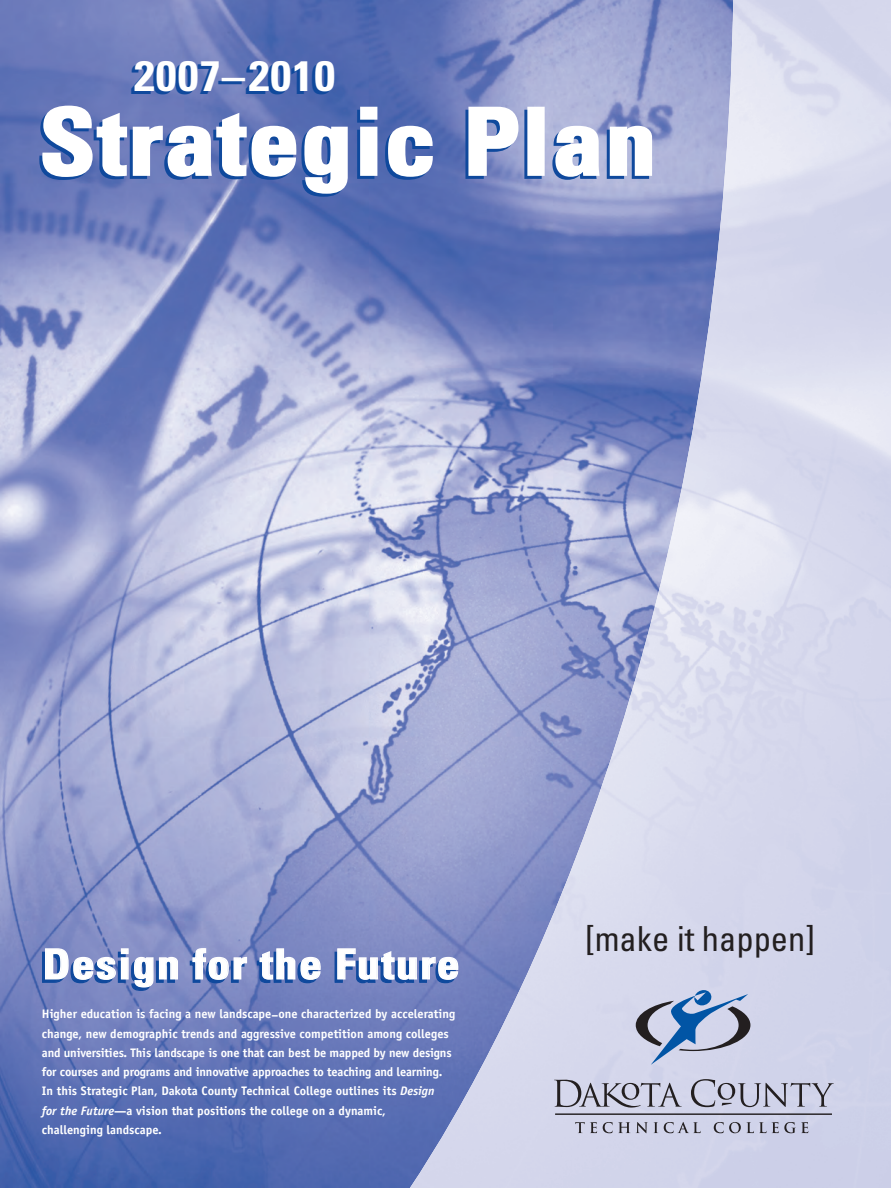
<style>
.page{position:relative;width:891px;height:1188px;background:#fff}
.page>*{position:absolute;margin:0;border:0;box-sizing:border-box;transform-origin:0 0}
.t1{font:700 condensed 91.95px "Univers";letter-spacing:.025em;color:#fff;scale:1.1 1}
.t2{font:700 condensed 42.6px "Univers";letter-spacing:.025em;color:#fff;scale:1.1 1}
.t3{font:700 condensed 41.55px "Univers";letter-spacing:.035em;color:#fff;scale:1.1 1}
.t4{font:condensed 34.5px "Univers";color:#231f20}
.t5{font:700 12.45px/19.4px "Officina Sans";color:#fff}
.s1{font-style:italic}
</style>
<div class="page">
<img style="left:0;top:0;width:367px;height:1188px">
<svg style="left:367px;top:0;width:42px;height:1188px;background:#8996c9"></svg>
<img style="left:409px;top:0;width:482px;height:1188px">
<hr style="left:555px;top:1114px;width:277px;height:1px;background:#231f20">
<svg style="left:554px;top:1079px;width:128px;height:29px;background:#aeafc0"></svg>
<svg style="left:691px;top:1079px;width:143px;height:28px;background:#b1b3c5"></svg>
<svg style="left:575px;top:1122px;width:22px;height:11px"></svg>
<svg style="left:603px;top:1122px;width:27px;height:11px"></svg>
<svg style="left:636px;top:1122px;width:12px;height:11px"></svg>
<svg style="left:654px;top:1122px;width:4px;height:11px"></svg>
<svg style="left:664px;top:1122px;width:37px;height:11px"></svg>
<svg style="left:714px;top:1122px;width:94px;height:11px"></svg>
<svg style="left:636px;top:990px;width:114px;height:75px;background:#9fadc9"></svg>
<h2 class="t2" style="left:134px;top:60px;width:184px">2007–2010</h2>
<h1 class="t1" style="left:39px;top:108px;width:562px">Strategic Plan</h1>
<h3 class="t3" style="left:43px;top:949px;width:381px">Design for the Future</h3>
<p class="t5" style="left:42px;top:1005px;width:415px">Higher education is facing a new landscape–one characterized by accelerating change, new demographic trends and aggressive competition among colleges and universities. This landscape is one that can best be mapped by new designs for courses and programs and innovative approaches to teaching and learning.<br>In this Strategic Plan, Dakota County Technical College outlines its <span class="s1">Design<br>for the Future</span>—a vision that positions the college on a dynamic,<br>challenging landscape.</p>
<h3 class="t4" style="left:585px;top:927px;width:231px">[make it happen]</h3>
</div>
